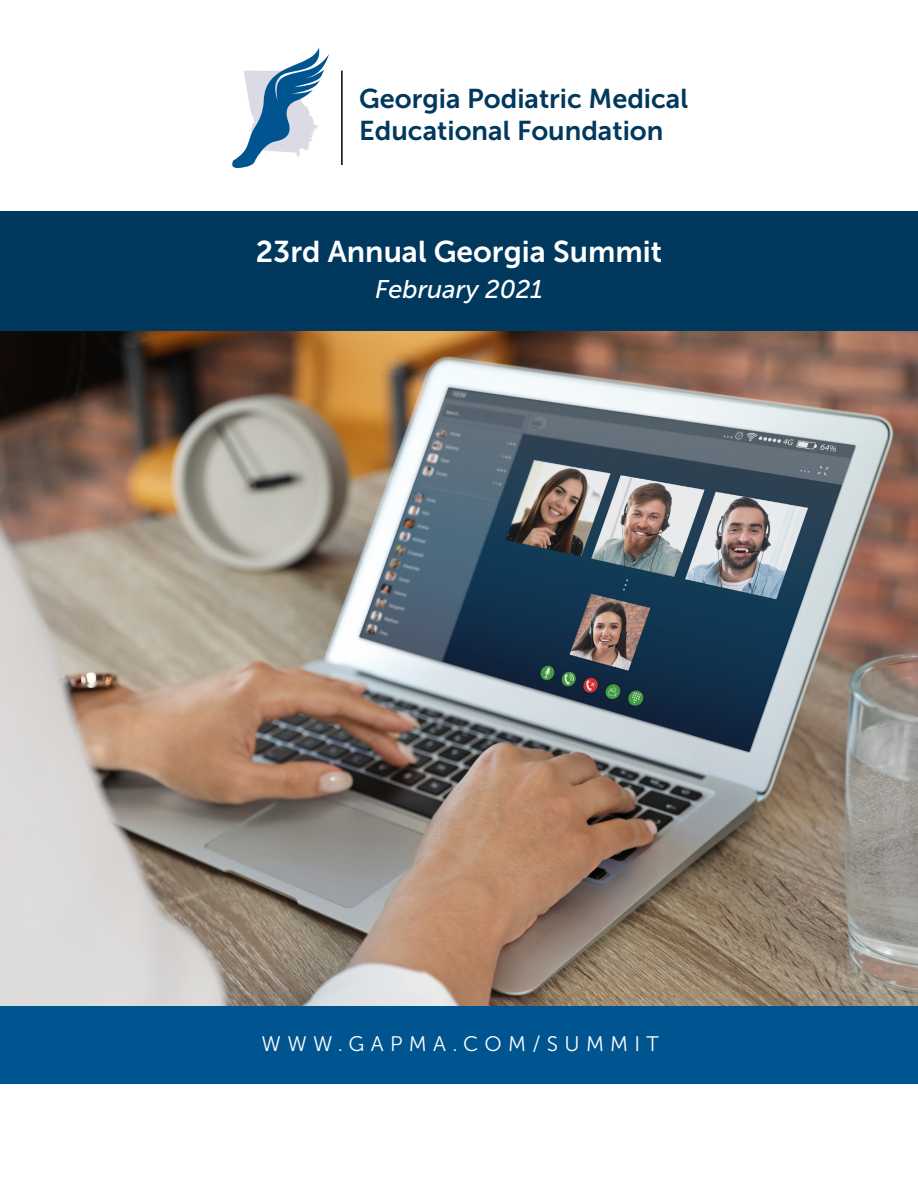
<style>
.page{position:relative;width:918px;height:1188px;background:#fff}
.page>*{position:absolute;margin:0;border:0;box-sizing:border-box;transform-origin:0 0}
.t1{font:30px "Museo Sans 700";color:#fff}
.t2{font:27.15px/32.5px "Museo Sans 700";color:#00385e}
.t3{font:italic 25.5px "Museo Sans 500";color:#fff}
.t4{font:21px "Museo Sans 300";letter-spacing:.3em;color:#fff}
</style>
<div class="page">
<div style="left:0;top:211px;width:918px;height:121px;background:#00385e"></div>
<img style="left:0;top:332px;width:918px;height:675px">
<div style="left:0;top:1007px;width:918px;height:77px;background:#00548f"></div>
<svg style="left:232px;top:48px;width:97px;height:120px"></svg>
<hr style="left:341px;top:71px;width:2px;height:94px;background:#000">
<p class="t2" style="left:359px;top:82px;width:330px">Georgia Podiatric Medical<br>Educational Foundation</p>
<p class="t1" style="left:256px;top:235px;width:408px">23rd Annual Georgia Summit</p>
<p class="t3" style="left:375px;top:276px;width:169px">February 2021</p>
<p class="t4" style="left:262px;top:1033px;width:399px">WWW.GAPMA.COM/SUMMIT</p>
</div>
